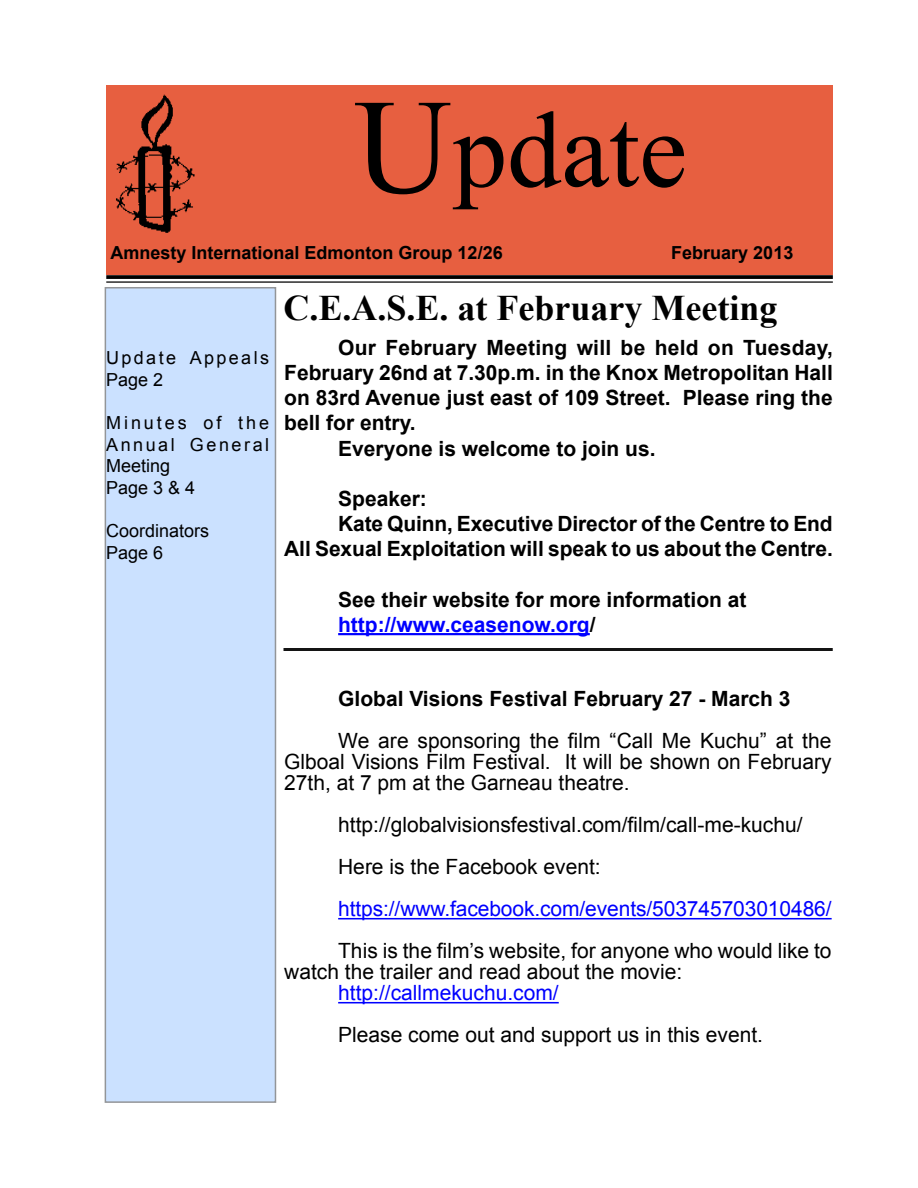
<style>
.page{position:relative;width:918px;height:1188px;background:#fff}
.page>*{position:absolute;margin:0;border:0;box-sizing:border-box;transform-origin:0 0}
.t1{font:108px "Times New Roman";color:#000}
.t2{font:700 36px "Times New Roman";color:#000}
.t3{font:700 21px/25.2px "Arial";color:#000}
.t4{font:21px/21px "Arial";color:#000}
.t5{font:21px "Arial";letter-spacing:-.005em;color:#00f}
.t6{font:18px/21.6px "Arial";letter-spacing:.135em;color:#000}
.t7{font:700 18px "Arial";color:#000}
.t8{font:18px/21.6px "Arial";color:#000}
.s1{font-size:135px}
.s2{color:#00f}
</style>
<div class="page">
<div style="left:105px;top:288px;width:170px;height:814px;background:#cbe1ff"></div>
<div style="left:105px;top:287px;width:171px;height:816px;border:2px solid #939598"></div>
<img style="left:106px;top:85px;width:102px;height:161px">
<div style="left:208px;top:85px;width:625px;height:163px;background:#e75f40"></div>
<svg style="left:106px;top:275px;width:727px;height:4px;background:#0f0f0f"></svg>
<hr style="left:106px;top:281px;width:727px;height:2px;background:#000">
<div style="left:106px;top:246px;width:727px;height:28px;background:#e75f40"></div>
<hr style="left:338px;top:633px;width:252px;height:2px;background:#00f">
<hr style="left:284px;top:648px;width:549px;height:3px;background:#141414">
<hr style="left:338px;top:918px;width:494px;height:1px;background:#00f">
<hr style="left:338px;top:1002px;width:221px;height:1px;background:#00f">
<h1 class="t1" style="left:354px;top:77px;width:334px"><span class="s1">U</span>pdate</h1>
<p class="t7" style="left:111px;top:241px;width:394px">Amnesty International Edmonton Group 12/26</p>
<p class="t7" style="left:671px;top:241px;width:124px">February 2013</p>
<p class="t6" style="left:106px;top:347px;width:164px">Update Appeals<br>Page 2</p>
<p class="t6" style="left:106px;top:412px;width:165px">Minutes of the<br>Annual General<br>Meeting<br>Page 3 &amp; 4</p>
<p class="t8" style="left:106px;top:520px;width:105px">Coordinators<br>Page 6</p>
<h2 class="t2" style="left:284px;top:283px;width:495px">C.E.A.S.E. at February Meeting</h2>
<p class="t3" style="left:338px;top:335px;width:496px">Our February Meeting will be held on Tuesday,</p>
<p class="t3" style="left:284px;top:361px;width:550px">February 26nd at 7.30p.m. in the Knox Metropolitan Hall</p>
<p class="t3" style="left:284px;top:386px;width:550px">on 83rd Avenue just east of 109 Street. Please ring the</p>
<p class="t3" style="left:284px;top:411px;width:133px">bell for entry.</p>
<p class="t3" style="left:338px;top:436px;width:319px">Everyone is welcome to join us.</p>
<p class="t3" style="left:338px;top:487px;width:90px">Speaker:</p>
<p class="t3" style="left:338px;top:512px;width:496px">Kate Quinn, Executive Director of the Centre to End</p>
<p class="t3" style="left:284px;top:537px;width:550px">All Sexual Exploitation will speak to us about the Centre.</p>
<p class="t3" style="left:338px;top:587px;width:410px">See their website for more information at <span class="s2">http://www.ceasenow.org</span>/</p>
<p class="t3" style="left:338px;top:687px;width:454px">Global Visions Festival February 27 - March 3</p>
<p class="t4" style="left:284px;top:731px;width:549px;text-align:justify;text-indent:54px">We are sponsoring the film “Call Me Kuchu” at the Glboal Visions Film Festival. It will be shown on February 27th, at 7 pm at the Garneau theatre.</p>
<p class="t4" style="left:338px;top:804px;width:466px;line-height:42px">http://globalvisionsfestival.com/film/call-me-kuchu/<br>Here is the Facebook event:</p>
<p class="t5" style="left:338px;top:895px;width:495px">https://www.facebook.com/events/503745703010486/</p>
<p class="t4" style="left:284px;top:941px;width:549px;text-indent:54px">This is the film’s website, for anyone who would like to watch the trailer and read about the movie:</p>
<p class="t5" style="left:338px;top:979px;width:222px">http://callmekuchu.com/</p>
<p class="t4" style="left:338px;top:1025px;width:426px">Please come out and support us in this event.</p>
</div>
